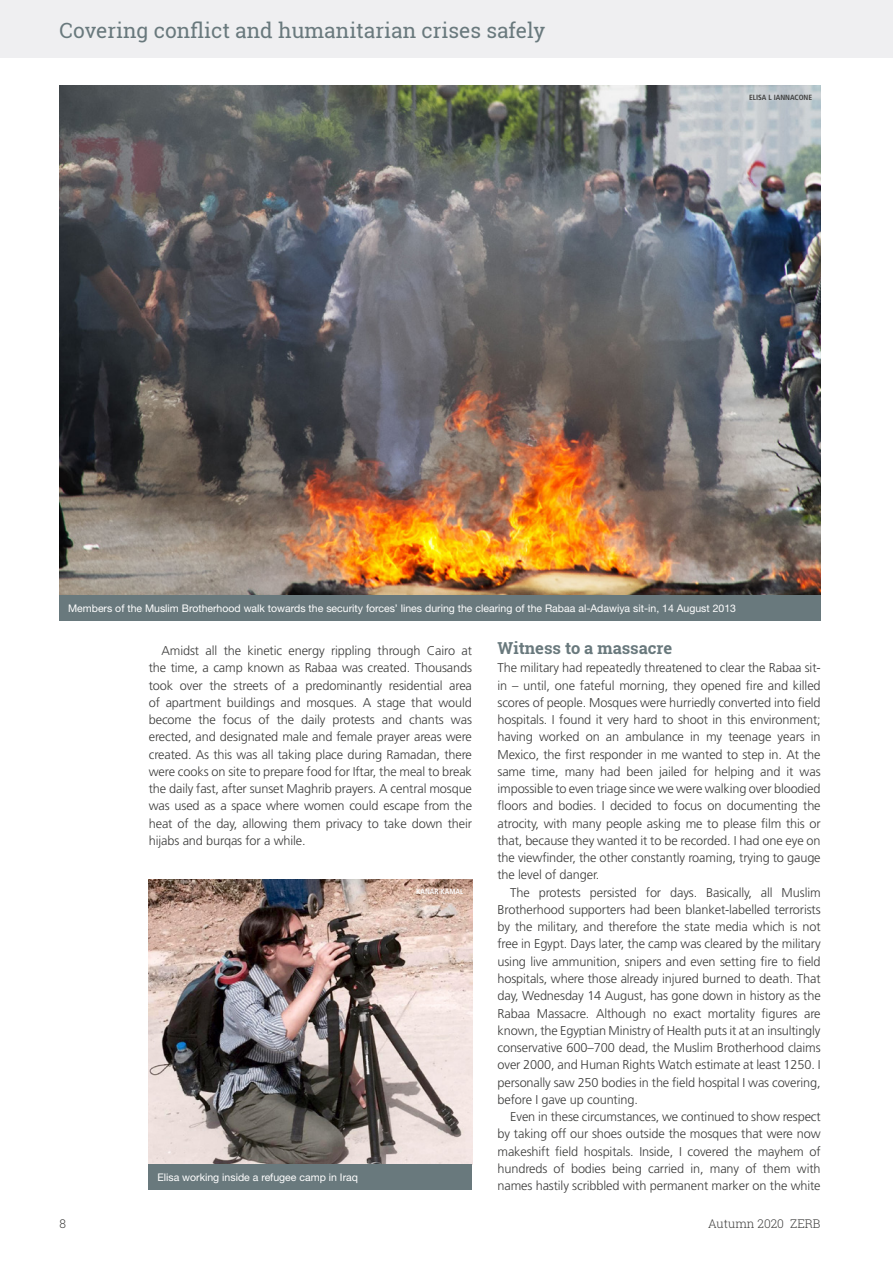
<style>
.page{position:relative;width:893px;height:1263px;background:#fff}
.page>*{position:absolute;margin:0;border:0;box-sizing:border-box;transform-origin:0 0}
.t1{font:21px "Roboto Slab";color:#69797d}
.t2{font:700 16.5px "Roboto Slab";color:#69797d}
.t3{font:300 12.75px/17.2px "Frutiger LT Std";letter-spacing:-.01em;color:#3c3c3b;text-align:justify}
.t4{font:300 12px "Roboto Slab";color:#3c3c3b}
.t5{font:10.5px "Helvetica Neue LT Pro";color:#fff}
.t6{font:700 condensed 7.5px "Frutiger LT Std";color:#3c3c3b}
.t7{font:700 condensed 7.5px "Frutiger LT Std";color:#fff}
</style>
<div class="page">
<div style="left:0;top:0;width:893px;height:57px;background:#efeff1"></div>
<img style="left:149px;top:879px;width:323px;height:285px">
<img style="left:60px;top:86px;width:761px;height:509px">
<div style="left:149px;top:1164px;width:323px;height:26px;background:#69797d"></div>
<div style="left:60px;top:595px;width:761px;height:26px;background:#69797d"></div>
<h1 class="t1" style="left:60px;top:16px;width:487px">Covering conflict and humanitarian crises safely</h1>
<p class="t6" style="left:749px;top:93px;width:65px">ELISA L IANNACONE</p>
<p class="t5" style="left:68px;top:601px;width:670px">Members of the Muslim Brotherhood walk towards the security forces’ lines during the clearing of the Rabaa al-Adawiya sit-in, 14 August 2013</p>
<p class="t3" style="left:149px;top:642px;width:325px;text-indent:13px">Amidst all the kinetic energy rippling through Cairo at the time, a camp known as Rabaa was created. Thousands took over the streets of a predominantly residential area of apartment buildings and mosques. A stage that would become the focus of the daily protests and chants was erected, and designated male and female prayer areas were created. As this was all taking place during Ramadan, there were cooks on site to prepare food for Iftar, the meal to break the daily fast, after sunset Maghrib prayers. A central mosque was used as a space where women could escape from the heat of the day, allowing them privacy to take down their hijabs and burqas for a while.</p>
<p class="t7" style="left:416px;top:886px;width:49px">KANAR KAMAL</p>
<p class="t5" style="left:157px;top:1171px;width:202px">Elisa working inside a refugee camp in Iraq</p>
<p class="t2" style="left:497px;top:636px;width:176px">Witness to a massacre</p>
<p class="t3" style="left:497px;top:660px;width:325px">The military had repeatedly threatened to clear the Rabaa sit&shy;in – until, one fateful morning, they opened fire and killed scores of people. Mosques were hurriedly converted into field hospitals. I found it very hard to shoot in this environment; having worked on an ambulance in my teenage years in Mexico, the first responder in me wanted to step in. At the same time, many had been jailed for helping and it was impossible to even triage since we were walking over bloodied floors and bodies. I decided to focus on documenting the atrocity, with many people asking me to please film this or that, because they wanted it to be recorded. I had one eye on the viewfinder, the other constantly roaming, trying to gauge the level of danger.</p>
<p class="t3" style="left:497px;top:884px;width:325px;text-indent:13px">The protests persisted for days. Basically, all Muslim Brotherhood supporters had been blanket-labelled terrorists by the military, and therefore the state media which is not free in Egypt. Days later, the camp was cleared by the military using live ammunition, snipers and even setting fire to field hospitals, where those already injured burned to death. That day, Wednesday 14 August, has gone down in history as the Rabaa Massacre. Although no exact mortality figures are known, the Egyptian Ministry of Health puts it at an insultingly conservative 600–700 dead, the Muslim Brotherhood claims over 2000, and Human Rights Watch estimate at least 1250. I personally saw 250 bodies in the field hospital I was covering, before I gave up counting.</p>
<p class="t3" style="left:497px;top:1108px;width:325px;text-indent:13px">Even in these circumstances, we continued to show respect by taking off our shoes outside the mosques that were now makeshift field hospitals. Inside, I covered the mayhem of hundreds of bodies being carried in, many of them with names hastily scribbled with permanent marker on the white</p>
<p class="t4" style="left:60px;top:1215px;width:8px">8</p>
<p class="t4" style="left:708px;top:1215px;width:114px">Autumn 2020 ZERB</p>
</div>
